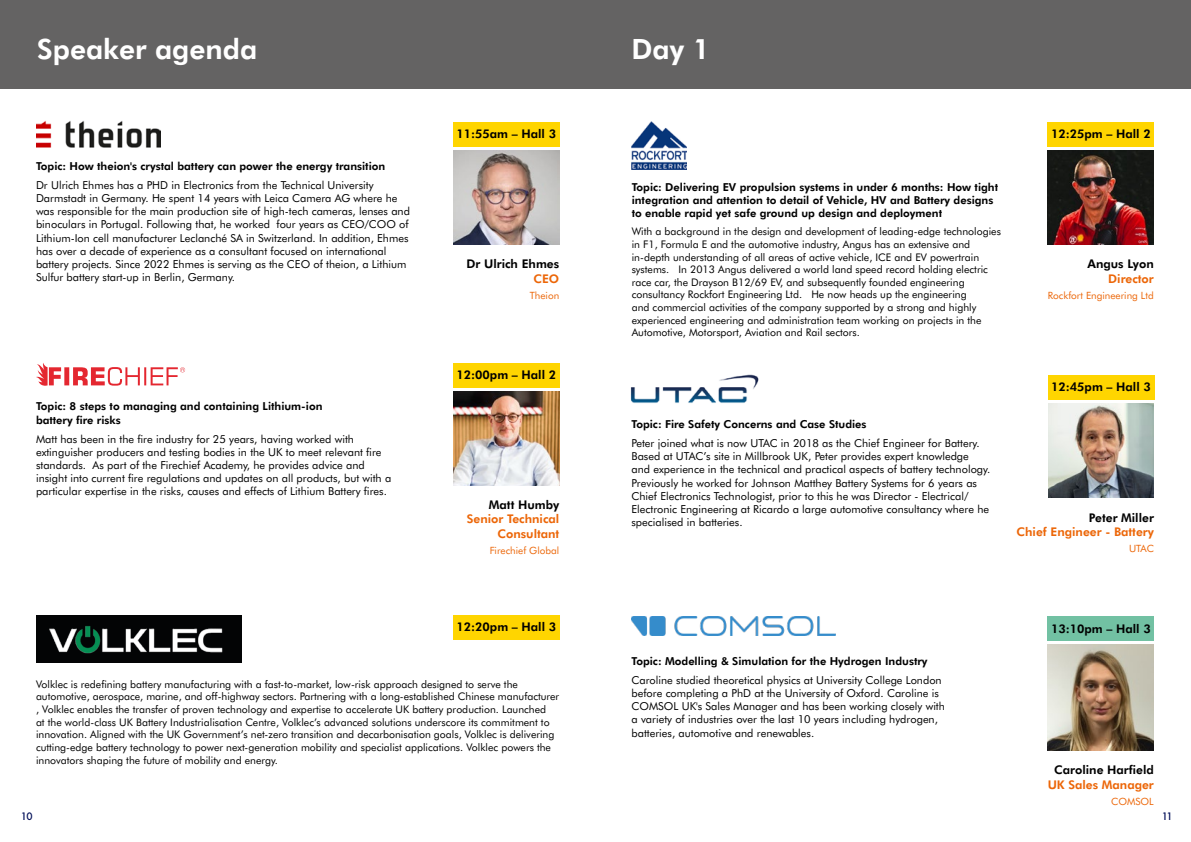
<style>
.page{position:relative;width:1191px;height:842px;background:#fff}
.page>*{position:absolute;margin:0;border:0;box-sizing:border-box;transform-origin:0 0}
.t1{font:700 28px "Futura BT";color:#fff}
.t2{font:700 12px "Futura BT";color:#000}
.t3{font:700 12px/14.4px "Futura BT";color:#ec6608;text-align:right}
.t4{font:11px/13.2px "Futura BT";color:#000}
.t5{font:700 11px/13.2px "Futura BT";color:#000}
.t6{font:10.5px/12.6px "Futura BT";color:#000}
.t7{font:10px "Futura BT";color:#ec6608}
.t8{font:500 10px "Futura";color:#031059}
</style>
<div class="page">
<div style="left:0;top:0;width:1191px;height:88px;background:#646363"></div>
<img style="left:453px;top:391px;width:106px;height:94px">
<img style="left:453px;top:150px;width:106px;height:94px">
<div style="left:453px;top:363px;width:106px;height:24px;background:#ffd500"></div>
<div style="left:1048px;top:616px;width:106px;height:25px;background:#72c1a3"></div>
<div style="left:453px;top:122px;width:106px;height:25px;background:#ffd500"></div>
<div style="left:36px;top:615px;width:206px;height:47px;background:#030405"></div>
<img style="left:49px;top:626px;width:174px;height:28px">
<img style="left:1048px;top:645px;width:105px;height:105px">
<img style="left:36px;top:121px;width:125px;height:27px">
<svg style="left:36px;top:363px;width:25px;height:23px"></svg>
<div style="left:64px;top:367px;width:5px;height:18px;background:#e42730"></div>
<svg style="left:73px;top:367px;width:112px;height:19px"></svg>
<img style="left:1048px;top:404px;width:106px;height:94px">
<div style="left:1048px;top:375px;width:106px;height:25px;background:#ffd500"></div>
<img style="left:630px;top:374px;width:129px;height:29px">
<img style="left:1048px;top:150px;width:105px;height:94px">
<div style="left:1048px;top:122px;width:106px;height:25px;background:#ffd500"></div>
<img style="left:631px;top:122px;width:56px;height:48px">
<img style="left:631px;top:616px;width:204px;height:19px">
<div style="left:453px;top:615px;width:106px;height:25px;background:#ffd500"></div>
<h1 class="t1" style="left:37px;top:30px;width:221px">Speaker agenda</h1>
<p class="t5" style="left:36px;top:159px;width:351px">Topic: How theion's crystal battery can power the energy transition</p>
<p class="t4" style="left:36px;top:178px;width:375px">Dr Ulrich Ehmes has a PHD in Electronics from the Technical University Darmstadt in Germany. He spent 14 years with Leica Camera AG where he was responsible for the main production site of high-tech cameras, lenses and binoculars in Portugal. Following that, he worked four years as CEO/COO of Lithium-Ion cell manufacturer Leclanché SA in Switzerland. In addition, Ehmes has over a decade of experience as a consultant focused on international battery projects. Since 2022 Ehmes is serving as the CEO of theion, a Lithium Sulfur battery start-up in Berlin, Germany.</p>
<p class="t5" style="left:36px;top:400px;width:288px">Topic: 8 steps to managing and containing Lithium-ion battery fire risks</p>
<p class="t4" style="left:36px;top:432px;width:357px">Matt has been in the fire industry for 25 years, having worked with extinguisher producers and testing bodies in the UK to meet relevant fire standards. As part of the Firechief Academy, he provides advice and insight into current fire regulations and updates on all products, but with a particular expertise in the risks, causes and effects of Lithium Battery fires.</p>
<p class="t2" style="left:456px;top:126px;width:101px">11:55am – Hall 3</p>
<p class="t2" style="left:466px;top:256px;width:94px">Dr Ulrich Ehmes</p>
<p class="t3" style="left:533px;top:271px;width:27px">CEO</p>
<p class="t7" style="left:530px;top:289px;width:31px">Theion</p>
<p class="t2" style="left:456px;top:367px;width:101px">12:00pm – Hall 2</p>
<p class="t2" style="left:489px;top:497px;width:72px">Matt Humby</p>
<p class="t3" style="left:467px;top:512px;width:94px">Senior Technical<br>Consultant</p>
<p class="t7" style="left:490px;top:544px;width:71px">Firechief Global</p>
<p class="t2" style="left:456px;top:619px;width:101px">12:20pm – Hall 3</p>
<p class="t6" style="left:36px;top:678px;width:525px">Volklec is redefining battery manufacturing with a fast-to-market, low-risk approach designed to serve the automotive, aerospace, marine, and off-highway sectors. Partnering with a long-established Chinese manufacturer , Volklec enables the transfer of proven technology and expertise to accelerate UK battery production. Launched<br>at the world-class UK Battery Industrialisation Centre, Volklec’s advanced solutions underscore its commitment to innovation. Aligned with the UK Government’s net-zero transition and decarbonisation goals, Volklec is delivering cutting-edge battery technology to power next-generation mobility and specialist applications. Volklec powers the innovators shaping the future of mobility and energy.</p>
<h1 class="t1" style="left:631px;top:30px;width:80px">Day 1</h1>
<p class="t5" style="left:631px;top:180px;width:368px">Topic: Delivering EV propulsion systems in under 6 months: How tight integration and attention to detail of Vehicle, HV and Battery designs to enable rapid yet safe ground up design and deployment</p>
<p class="t6" style="left:631px;top:225px;width:371px">With a background in the design and development of leading-edge technologies in F1, Formula E and the automotive industry, Angus has an extensive and in-depth understanding of all areas of active vehicle, ICE and EV powertrain systems. In 2013 Angus delivered a world land speed record holding electric race car, the Drayson B12/69 EV, and subsequently founded engineering consultancy Rockfort Engineering Ltd. He now heads up the engineering<br>and commercial activities of the company supported by a strong and highly experienced engineering and administration team working on projects in the Automotive, Motorsport, Aviation and Rail sectors.</p>
<p class="t2" style="left:1051px;top:126px;width:101px">12:25pm – Hall 2</p>
<p class="t2" style="left:1087px;top:256px;width:68px">Angus Lyon</p>
<p class="t3" style="left:1108px;top:271px;width:47px">Director</p>
<p class="t7" style="left:1048px;top:289px;width:107px">Rockfort Engineering Ltd</p>
<p class="t5" style="left:631px;top:417px;width:237px">Topic: Fire Safety Concerns and Case Studies</p>
<p class="t4" style="left:631px;top:436px;width:360px">Peter joined what is now UTAC in 2018 as the Chief Engineer for Battery.<br>Based at UTAC’s site in Millbrook UK, Peter provides expert knowledge and experience in the technical and practical aspects of battery technology.<br>Previously he worked for Johnson Matthey Battery Systems for 6 years as Chief Electronics Technologist, prior to this he was Director - Electrical/ Electronic Engineering at Ricardo a large automotive consultancy where he specialised in batteries.</p>
<p class="t2" style="left:1051px;top:379px;width:101px">12:45pm – Hall 3</p>
<p class="t2" style="left:1089px;top:510px;width:66px">Peter Miller</p>
<p class="t3" style="left:1016px;top:524px;width:139px">Chief Engineer - Battery</p>
<p class="t7" style="left:1129px;top:542px;width:26px">UTAC</p>
<p class="t5" style="left:631px;top:654px;width:297px">Topic: Modelling &amp; Simulation for the Hydrogen Industry</p>
<p class="t4" style="left:631px;top:673px;width:315px">Caroline studied theoretical physics at University College London before completing a PhD at the University of Oxford. Caroline is COMSOL UK's Sales Manager and has been working closely with a variety of industries over the last 10 years including hydrogen, batteries, automotive and renewables.</p>
<p class="t2" style="left:1051px;top:620px;width:101px">13:10pm – Hall 3</p>
<p class="t2" style="left:1054px;top:762px;width:101px">Caroline Harfield</p>
<p class="t3" style="left:1047px;top:777px;width:108px">UK Sales Manager</p>
<p class="t7" style="left:1111px;top:795px;width:44px">COMSOL</p>
<p class="t8" style="left:21px;top:809px;width:13px">10</p>
<p class="t8" style="left:1161px;top:809px;width:12px">11</p>
</div>
